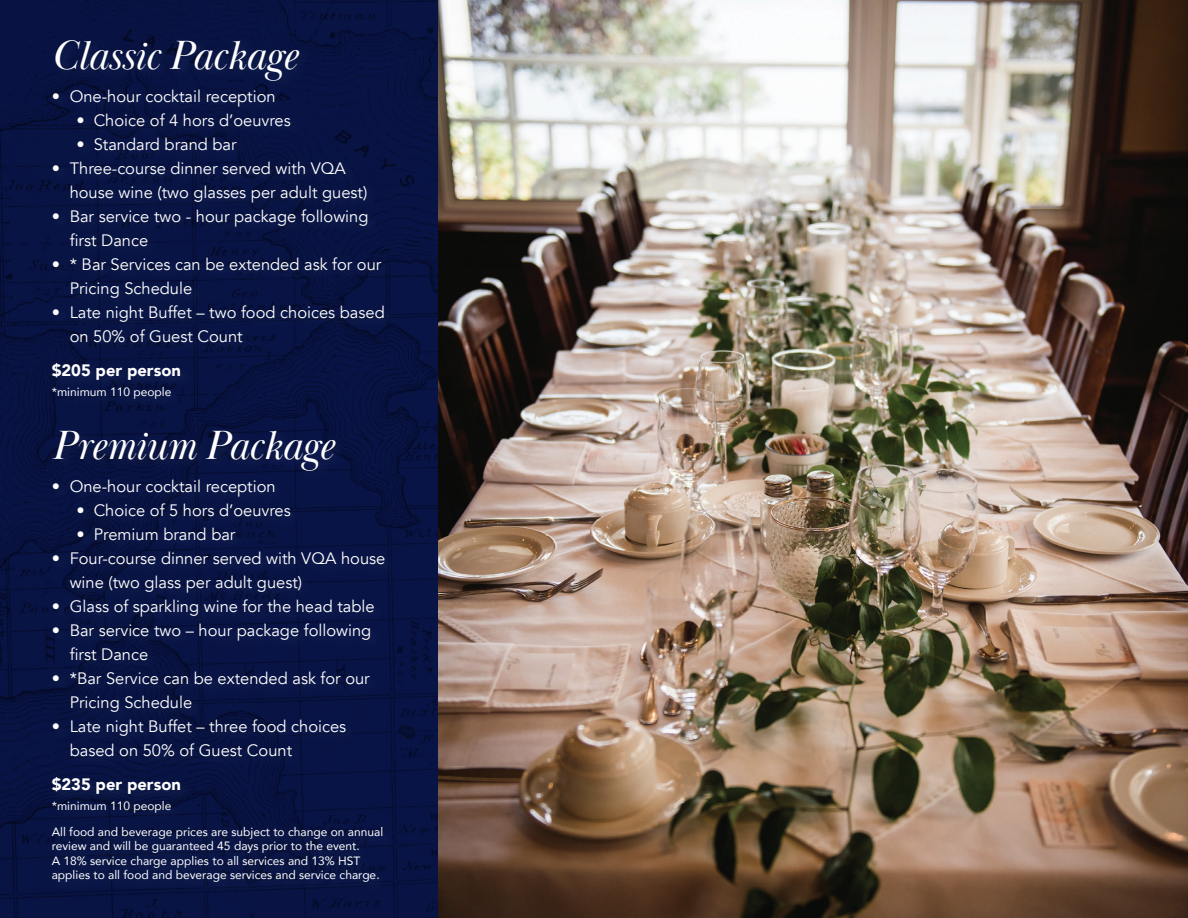
<style>
.page{position:relative;width:1188px;height:918px;background:#fff}
.page>*{position:absolute;margin:0;border:0;box-sizing:border-box;transform-origin:0 0}
.t1{font:italic 42px "Baskerville Display PT";letter-spacing:-.01em;color:#fff}
.t2{font:16.5px/24px "Avenir";color:#fff}
.t3{font:900 16.5px "Avenir";color:#fff}
.t4{font:12px/14.4px "Avenir";color:#fff}
</style>
<div class="page">
<img style="left:437px;top:0;width:751px;height:918px">
<svg style="left:0;top:0;width:437px;height:918px;background:#071241"></svg>
<div style="left:50px;top:37px;width:347px;height:857px;background:#1b2b58;opacity:.75"></div>
<p class="t1" style="left:52px;top:31px;width:247px">Classic Package</p>
<p class="t2" style="left:52px;top:84px;width:225px">• One-hour cocktail reception</p>
<p class="t2" style="left:76px;top:108px;width:216px">• Choice of 4 hors d’oeuvres</p>
<p class="t2" style="left:76px;top:132px;width:162px">• Standard brand bar</p>
<p class="t2" style="left:70px;top:156px;width:299px;text-indent:-18px">• Three-course dinner served with VQA house wine (two glasses per adult guest)</p>
<p class="t2" style="left:70px;top:204px;width:300px;text-indent:-18px">• Bar service two - hour package following first Dance</p>
<p class="t2" style="left:70px;top:252px;width:313px;text-indent:-18px">• * Bar Services can be extended ask for our<br>Pricing Schedule</p>
<p class="t2" style="left:70px;top:300px;width:317px;text-indent:-18px">• Late night Buffet – two food choices based on 50% of Guest Count</p>
<p class="t3" style="left:52px;top:356px;width:131px">$205 per person</p>
<p class="t4" style="left:52px;top:384px;width:121px">*minimum 110 people</p>
<p class="t1" style="left:52px;top:421px;width:283px">Premium Package</p>
<p class="t2" style="left:52px;top:474px;width:225px">• One-hour cocktail reception</p>
<p class="t2" style="left:76px;top:498px;width:216px">• Choice of 5 hors d’oeuvres</p>
<p class="t2" style="left:76px;top:522px;width:161px">• Premium brand bar</p>
<p class="t2" style="left:70px;top:546px;width:317px;text-indent:-18px">• Four-course dinner served with VQA house wine (two glass per adult guest)</p>
<p class="t2" style="left:52px;top:594px;width:324px">• Glass of sparkling wine for the head table</p>
<p class="t2" style="left:70px;top:618px;width:303px;text-indent:-18px">• Bar service two – hour package following first Dance</p>
<p class="t2" style="left:70px;top:666px;width:302px;text-indent:-18px">• *Bar Service can be extended ask for our<br>Pricing Schedule</p>
<p class="t2" style="left:70px;top:714px;width:278px;text-indent:-18px">• Late night Buffet – three food choices based on 50% of Guest Count</p>
<p class="t3" style="left:52px;top:770px;width:131px">$235 per person</p>
<p class="t4" style="left:52px;top:798px;width:121px">*minimum 110 people</p>
<p class="t4" style="left:52px;top:824px;width:333px">All food and beverage prices are subject to change on annual review and will be guaranteed 45 days prior to the event.<br>A 18% service charge applies to all services and 13% HST applies to all food and beverage services and service charge.</p>
</div>
